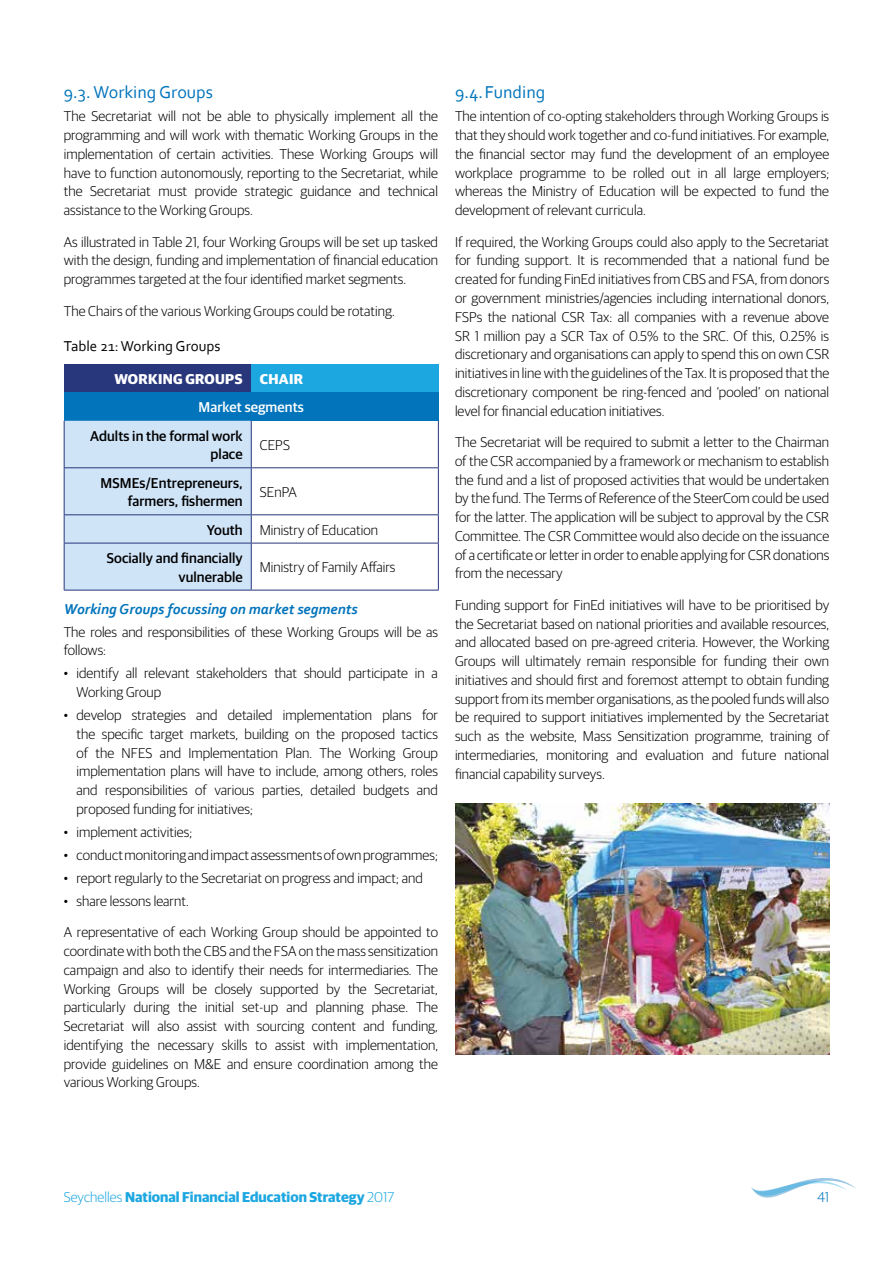
<style>
.page{position:relative;width:893px;height:1263px;background:#fff}
.page>*{position:absolute;margin:0;border:0;box-sizing:border-box;transform-origin:0 0}
.t1{font:18px "Corbel";color:#0274bb}
.t2{font:italic 700 15px "Corbel";color:#0274bb}
.t3{font:15px "Corbel";color:#000}
.t4{font:300 14.25px/18.8px "Guardian Sans";letter-spacing:.005em;color:#000;text-align:justify}
.t5{font:500 14.25px/18.8px "Guardian Sans";letter-spacing:.005em;color:#000;text-align:right}
.t6{font:700 14.25px "Guardian Sans";letter-spacing:.005em;color:#1da7e0}
.t7{font:700 14.25px "Guardian Sans";letter-spacing:.025em;color:#fff}
.t8{font:500 14.25px "Guardian Sans";letter-spacing:.005em;color:#fff}
.t9{font:300 14.25px "Guardian Sans";color:#0274bb}
.s1{font-weight:300}
</style>
<div class="page">
<svg style="left:751px;top:1178px;width:105px;height:19px"></svg>
<div style="left:64px;top:364px;width:187px;height:28px;background:#28367b"></div>
<div style="left:251px;top:364px;width:187px;height:28px;background:#1da7e0"></div>
<div style="left:64px;top:392px;width:374px;height:29px;background:#0274bb"></div>
<hr style="left:438px;top:421px;width:1px;height:46px;background:#28367b">
<hr style="left:251px;top:467px;width:188px;height:1px;background:#28367b">
<hr style="left:438px;top:468px;width:1px;height:46px;background:#28367b">
<hr style="left:251px;top:514px;width:188px;height:1px;background:#28367b">
<div style="left:64px;top:421px;width:188px;height:169px;background:#d0e4f8"></div>
<svg style="left:438px;top:515px;width:1px;height:28px"></svg>
<hr style="left:64px;top:543px;width:187px;height:1px;background:#28367b">
<hr style="left:64px;top:543px;width:1px;height:47px;background:#28367b">
<hr style="left:251px;top:543px;width:188px;height:1px;background:#28367b">
<hr style="left:251px;top:543px;width:1px;height:47px;background:#28367b">
<hr style="left:438px;top:543px;width:1px;height:47px;background:#28367b">
<hr style="left:64px;top:590px;width:187px;height:1px;background:#28367b">
<hr style="left:251px;top:590px;width:188px;height:1px;background:#28367b">
<img style="left:455px;top:804px;width:374px;height:250px">
<p class="t1" style="left:64px;top:81px;width:151px">9.3. Working Groups</p>
<p class="t4" style="left:64px;top:106px;width:376px">The Secretariat will not be able to physically implement all the programming and will work with thematic Working Groups in the implementation of certain activities. These Working Groups will have to function autonomously, reporting to the Secretariat, while the Secretariat must provide strategic guidance and technical assistance to the Working Groups.</p>
<p class="t4" style="left:64px;top:231px;width:376px">As illustrated in Table 21, four Working Groups will be set up tasked with the design, funding and implementation of financial education programmes targeted at the four identified market segments.</p>
<p class="t4" style="left:64px;top:300px;width:332px">The Chairs of the various Working Groups could be rotating.</p>
<p class="t3" style="left:64px;top:337px;width:158px">Table 21: Working Groups</p>
<p class="t7" style="left:114px;top:368px;width:190px">WORKING GROUPS CHAIR</p>
<p class="t8" style="left:199px;top:397px;width:107px">Market segments</p>
<p class="t5" style="left:90px;top:425px;width:154px">Adults in the formal work place</p>
<p class="t4" style="left:260px;top:435px;width:32px">CEPS</p>
<p class="t5" style="left:101px;top:472px;width:144px">MSMEs/Entrepreneurs, farmers, fishermen</p>
<p class="t4" style="left:260px;top:482px;width:38px">SEnPA</p>
<p class="t5" style="left:107px;top:514px;width:273px;line-height:28.2px;text-align:left;text-indent:100px">Youth <span class="s1">Ministry of Education<br></span>Socially and financially</p>
<p class="t5" style="left:178px;top:566px;width:66px">vulnerable</p>
<p class="t4" style="left:260px;top:557px;width:137px">Ministry of Family Affairs</p>
<p class="t2" style="left:64px;top:599px;width:296px">Working Groups focussing on market segments</p>
<p class="t4" style="left:64px;top:621px;width:376px">The roles and responsibilities of these Working Groups will be as follows:</p>
<p class="t4" style="left:77px;top:663px;width:363px;text-indent:-13px">• identify all relevant stakeholders that should participate in a<br>Working Group</p>
<p class="t4" style="left:77px;top:705px;width:363px;text-indent:-13px">• develop strategies and detailed implementation plans for the specific target markets, building on the proposed tactics of the NFES and Implementation Plan. The Working Group implementation plans will have to include, among others, roles and responsibilities of various parties, detailed budgets and proposed funding for initiatives;</p>
<p class="t4" style="left:64px;top:821px;width:130px">• implement activities;</p>
<p class="t4" style="left:64px;top:844px;width:376px">• conduct monitoring and impact assessments of own programmes;</p>
<p class="t4" style="left:64px;top:867px;width:360px">• report regularly to the Secretariat on progress and impact; and</p>
<p class="t4" style="left:64px;top:890px;width:127px">• share lessons learnt.</p>
<p class="t4" style="left:64px;top:922px;width:376px">A representative of each Working Group should be appointed to coordinate with both the CBS and the FSA on the mass sensitization campaign and also to identify their needs for intermediaries. The Working Groups will be closely supported by the Secretariat, particularly during the initial set-up and planning phase. The Secretariat will also assist with sourcing content and funding, identifying the necessary skills to assist with implementation, provide guidelines on M&amp;E and ensure coordination among the various Working Groups.</p>
<p class="t1" style="left:455px;top:81px;width:92px">9.4.Funding</p>
<p class="t4" style="left:455px;top:106px;width:376px">The intention of co-opting stakeholders through Working Groups is that they should work together and co-fund initiatives. For example, the financial sector may fund the development of an employee workplace programme to be rolled out in all large employers; whereas the Ministry of Education will be expected to fund the development of relevant curricula.</p>
<p class="t4" style="left:455px;top:231px;width:376px">If required, the Working Groups could also apply to the Secretariat for funding support. It is recommended that a national fund be created for funding FinEd initiatives from CBS and FSA, from donors or government ministries/agencies including international donors, FSPs the national CSR Tax: all companies with a revenue above SR 1 million pay a SCR Tax of 0.5% to the SRC. Of this, 0.25% is discretionary and organisations can apply to spend this on own CSR initiatives in line with the guidelines of the Tax. It is proposed that the discretionary component be ring-fenced and ‘pooled’ on national level for financial education initiatives.</p>
<p class="t4" style="left:455px;top:432px;width:376px">The Secretariat will be required to submit a letter to the Chairman of the CSR accompanied by a framework or mechanism to establish the fund and a list of proposed activities that would be undertaken by the fund. The Terms of Reference of the SteerCom could be used for the latter. The application will be subject to approval by the CSR Committee. The CSR Committee would also decide on the issuance of a certificate or letter in order to enable applying for CSR donations from the necessary</p>
<p class="t4" style="left:455px;top:595px;width:376px">Funding support for FinEd initiatives will have to be prioritised by the Secretariat based on national priorities and available resources, and allocated based on pre-agreed criteria. However, the Working Groups will ultimately remain responsible for funding their own initiatives and should first and foremost attempt to obtain funding support from its member organisations, as the pooled funds will also be required to support initiatives implemented by the Secretariat such as the website, Mass Sensitization programme, training of intermediaries, monitoring and evaluation and future national financial capability surveys.</p>
<p class="t6" style="left:64px;top:1186px;width:332px"><span class="s1">Seychelles</span> National Financial Education Strategy <span class="s1">2017</span></p>
<p class="t9" style="left:817px;top:1187px;width:13px">41</p>
</div>
